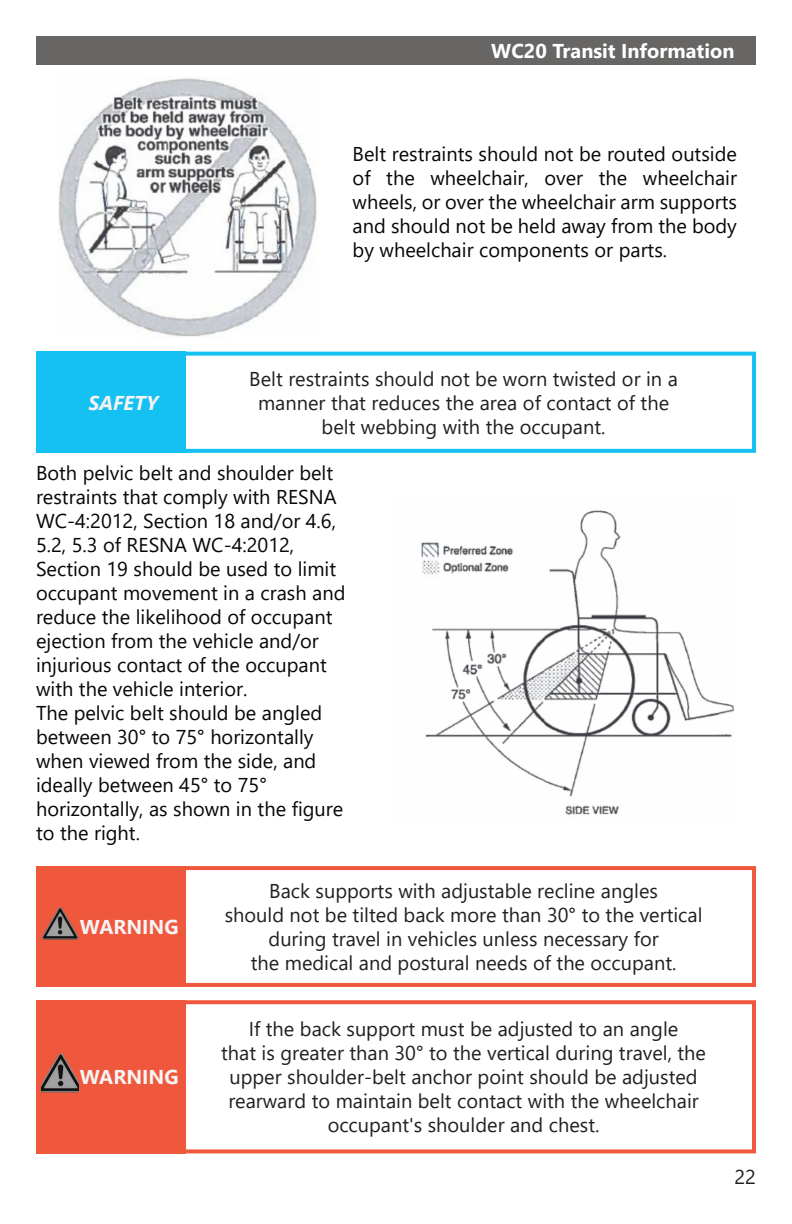
<style>
.page{position:relative;width:792px;height:1224px;background:#fff}
.page>*{position:absolute;margin:0;border:0;box-sizing:border-box;transform-origin:0 0}
.t1{font:20px/24px "Segoe UI";color:#080704;text-align:justify}
.t2{font:20px/24px "Segoe UI";color:#231f20;text-align:center}
.t3{font:700 20px "Segoe UI";color:#fff}
.t4{font:700 20px "Segoe UI";color:#f5f4f4}
.t5{font:italic 700 20px "Segoe UI";color:#f5f4f4}
</style>
<div class="page">
<div style="left:36px;top:36px;width:720px;height:29px;background:#676665"></div>
<svg style="left:185px;top:352px;width:571px;height:101px"></svg>
<div style="left:36px;top:352px;width:149px;height:101px;background:#15c0f2"></div>
<img style="left:59px;top:78px;width:258px;height:259px">
<img style="left:421px;top:510px;width:313px;height:305px">
<svg style="left:185px;top:866px;width:571px;height:121px"></svg>
<div style="left:36px;top:866px;width:149px;height:121px;background:#f0583d"></div>
<img style="left:42px;top:907px;width:37px;height:33px">
<svg style="left:185px;top:1000px;width:571px;height:153px"></svg>
<div style="left:36px;top:1000px;width:149px;height:153px;background:#f0583d"></div>
<img style="left:42px;top:1053px;width:37px;height:40px">
<p class="t3" style="left:491px;top:43px;width:245px">WC20 Transit Information</p>
<p class="t1" style="left:353px;top:144px;width:386px">Belt restraints should not be routed outside of the wheelchair, over the wheelchair wheels, or over the wheelchair arm supports and should not be held away from the body by wheelchair components or parts.</p>
<p class="t2" style="left:249px;top:369px;width:430px">Belt restraints should not be worn twisted or in a manner that reduces the area of contact of the belt webbing with the occupant.</p>
<p class="t1" style="left:36px;top:463px;width:311px;text-align:left">Both pelvic belt and shoulder belt restraints that comply with RESNA<br>WC-4:2012, Section 18 and/or 4.6,<br>5.2, 5.3 of RESNA WC-4:2012,<br>Section 19 should be used to limit occupant movement in a crash and reduce the likelihood of occupant ejection from the vehicle and/or injurious contact of the occupant with the vehicle interior.<br>The pelvic belt should be angled between 30° to 75° horizontally when viewed from the side, and ideally between 45° to 75° horizontally, as shown in the figure to the right.</p>
<p class="t5" style="left:88px;top:395px;width:72px">SAFETY</p>
<p class="t4" style="left:80px;top:919px;width:100px">WARNING</p>
<p class="t4" style="left:80px;top:1070px;width:100px">WARNING</p>
<p class="t2" style="left:225px;top:881px;width:479px">Back supports with adjustable recline angles<br>should not be tilted back more than 30° to the vertical during travel in vehicles unless necessary for<br>the medical and postural needs of the occupant.</p>
<p class="t2" style="left:221px;top:1019px;width:487px">If the back support must be adjusted to an angle<br>that is greater than 30° to the vertical during travel, the upper shoulder-belt anchor point should be adjusted rearward to maintain belt contact with the wheelchair occupant's shoulder and chest.</p>
<p class="t2" style="left:734px;top:1166px;width:23px">22</p>
</div>
